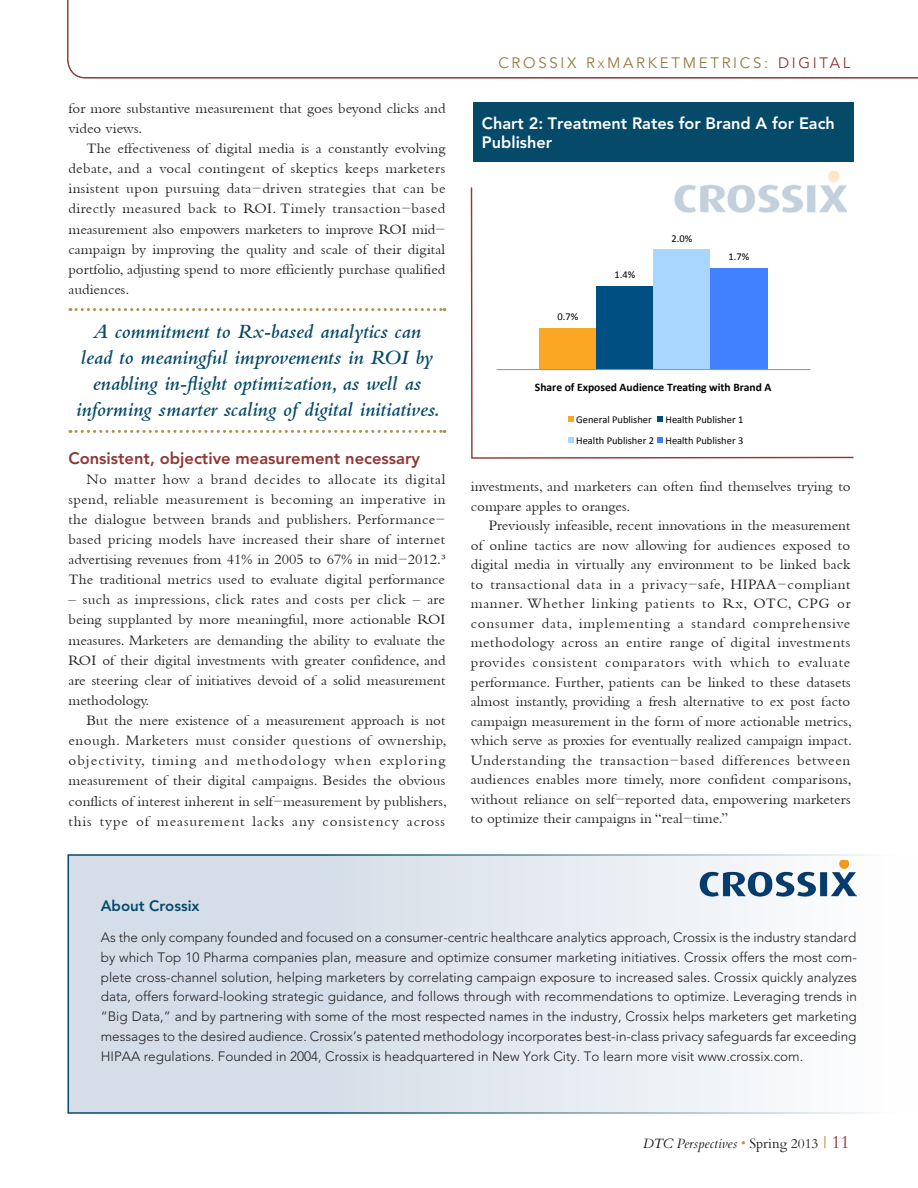
<style>
.page{position:relative;width:918px;height:1188px;background:#fff}
.page>*{position:absolute;margin:0;border:0;box-sizing:border-box;transform-origin:0 0}
.Pull_Quote-Feature{font:italic 600 21px/26.1px "Bembo";color:#064a6a;text-align:center}
.Styles_for_Word_RTF{font:800 16.5px/18.8px "Avenir";color:#fff}
.Subhead_1{font:800 16.5px "Avenir";color:#8f3836}
.Body{font:15px/20.1px "Bembo";color:#231f20;text-align:justify}
.t1{font:15px "Avenir";letter-spacing:.18em;color:#967a3f}
.Styles_for_Word_RTF-2{font:800 15px "Avenir";color:#064a6a}
.Styles_for_Word_RTF-3{font:300 13.5px/19.8px "Avenir";color:#231f20;text-align:justify}
.t2{font:italic 13.5px "Cardo";color:#231f20}
.t3{font:700 11.55px "Calibri";color:#000}
.t4{font:10.5px/21px "Calibri";color:#000;text-align:right}
.s1{font-size:10.5px}
.s2{color:#8f3836}
.s3{font-style:normal;color:#b1904c}
.s4{font-style:normal}
.s5{font-style:normal;font-size:15px;color:#b1904c}
.s6{font-style:normal;font-size:18px;color:#8f3836}
</style>
<div class="page">
<div style="left:68px;top:854px;width:850px;height:260px;background:linear-gradient(to right,#cbd6e2,#fcfcfd)"></div>
<svg style="left:67px;top:0;width:851px;height:78px"></svg>
<svg style="left:70px;top:308px;width:375px;height:3px"></svg>
<svg style="left:70px;top:430px;width:375px;height:3px"></svg>
<svg style="left:470px;top:187px;width:384px;height:272px"></svg>
<img style="left:674px;top:171px;width:173px;height:42px">
<div style="left:473px;top:103px;width:381px;height:59px;background:#064a6a"></div>
<img style="left:699px;top:860px;width:157px;height:37px">
<svg style="left:497px;top:224px;width:318px;height:227px"></svg>
<p class="Body" style="left:68px;top:98px;width:379px">for more substantive measurement that goes beyond clicks and video views.</p>
<p class="Body" style="left:68px;top:138px;width:379px;text-indent:18px">The effectiveness of digital media is a constantly evolving debate, and a vocal contingent of skeptics keeps marketers insistent upon pursuing data-driven strategies that can be directly measured back to ROI. Timely transaction-based measurement also empowers marketers to improve ROI mid&shy;campaign by improving the quality and scale of their digital portfolio, adjusting spend to more efficiently purchase qualified audiences.</p>
<p class="Pull_Quote-Feature" style="left:76px;top:318px;width:365px">A commitment to Rx-based analytics can lead to meaningful improvements in ROI by enabling in-flight optimization, as well as informing smarter scaling of digital initiatives.</p>
<p class="Subhead_1" style="left:68px;top:448px;width:353px">Consistent, objective measurement necessary</p>
<p class="Body" style="left:68px;top:469px;width:379px;text-indent:18px">No matter how a brand decides to allocate its digital spend, reliable measurement is becoming an imperative in the dialogue between brands and publishers. Performance&shy;based pricing models have increased their share of internet advertising revenues from 41% in 2005 to 67% in mid-2012.³<br>The traditional metrics used to evaluate digital performance</p>
<p class="Body" style="left:68px;top:589px;width:379px">– such as impressions, click rates and costs per click – are being supplanted by more meaningful, more actionable ROI measures. Marketers are demanding the ability to evaluate the ROI of their digital investments with greater confidence, and are steering clear of initiatives devoid of a solid measurement methodology.</p>
<p class="Body" style="left:68px;top:710px;width:380px;text-indent:18px">But the mere existence of a measurement approach is not enough. Marketers must consider questions of ownership, objectivity, timing and methodology when exploring measurement of their digital campaigns. Besides the obvious conflicts of interest inherent in self-measurement by publishers, this type of measurement lacks any consistency across</p>
<p class="t1" style="left:498px;top:54px;width:353px">CROSSIX R<span class="s1">x</span>MARKETMETRICS: <span class="s2">DIGITAL</span></p>
<p class="Styles_for_Word_RTF" style="left:482px;top:114px;width:354px">Chart 2: Treatment Rates for Brand A for Each<br>Publisher</p>
<p class="t4" style="left:557px;top:306px;width:22px">0.7%</p>
<p class="t4" style="left:614px;top:264px;width:22px">1.4%</p>
<p class="t4" style="left:672px;top:228px;width:22px">2.0%</p>
<p class="t4" style="left:729px;top:246px;width:22px">1.7%</p>
<p class="t3" style="left:535px;top:380px;width:238px">Share of Exposed Audience Trea4ng with Brand A</p>
<p class="t4" style="left:576px;top:410px;width:77px">General Publisher</p>
<p class="t4" style="left:576px;top:410px;width:169px">Health Publisher 1<br>Health Publisher 2 Health Publisher 3</p>
<p class="Body" style="left:471px;top:476px;width:381px;line-height:19.5px">investments, and marketers can often find themselves trying to compare apples to oranges.</p>
<p class="Body" style="left:471px;top:515px;width:383px;line-height:19.5px;text-indent:18px">Previously infeasible, recent innovations in the measurement of online tactics are now allowing for audiences exposed to digital media in virtually any environment to be linked back to transactional data in a privacy-safe, HIPAA-compliant manner. Whether linking patients to Rx, OTC, CPG or consumer data, implementing a standard comprehensive methodology across an entire range of digital investments provides consistent comparators with which to evaluate performance. Further, patients can be linked to these datasets almost instantly, providing a fresh alternative to ex post facto campaign measurement in the form of more actionable metrics, which serve as proxies for eventually realized campaign impact.<br>Understanding the transaction-based differences between audiences enables more timely, more confident comparisons, without reliance on self-reported data, empowering marketers to optimize their campaigns in “real-time.”</p>
<p class="Styles_for_Word_RTF-2" style="left:101px;top:897px;width:100px">About Crossix</p>
<p class="Styles_for_Word_RTF-3" style="left:101px;top:927px;width:758px">As the only company founded and focused on a consumer-centric healthcare analytics approach, Crossix is the industry standard by which Top 10 Pharma companies plan, measure and optimize consumer marketing initiatives. Crossix offers the most com&shy;plete cross-channel solution, helping marketers by correlating campaign exposure to increased sales. Crossix quickly analyzes data, offers forward-looking strategic guidance, and follows through with recommendations to optimize. Leveraging trends in “Big Data,” and by partnering with some of the most respected names in the industry, Crossix helps marketers get marketing messages to the desired audience. Crossix’s patented methodology incorporates best-in-class privacy safeguards far exceeding HIPAA regulations. Founded in 2004, Crossix is headquartered in New York City. To learn more visit www.crossix.com.</p>
<p class="t2" style="left:643px;top:1136px;width:208px">DTC Perspectives <span class="s3">•</span> <span class="s4">Spring 2013</span> <span class="s5">|</span> <span class="s6">11</span></p>
</div>
